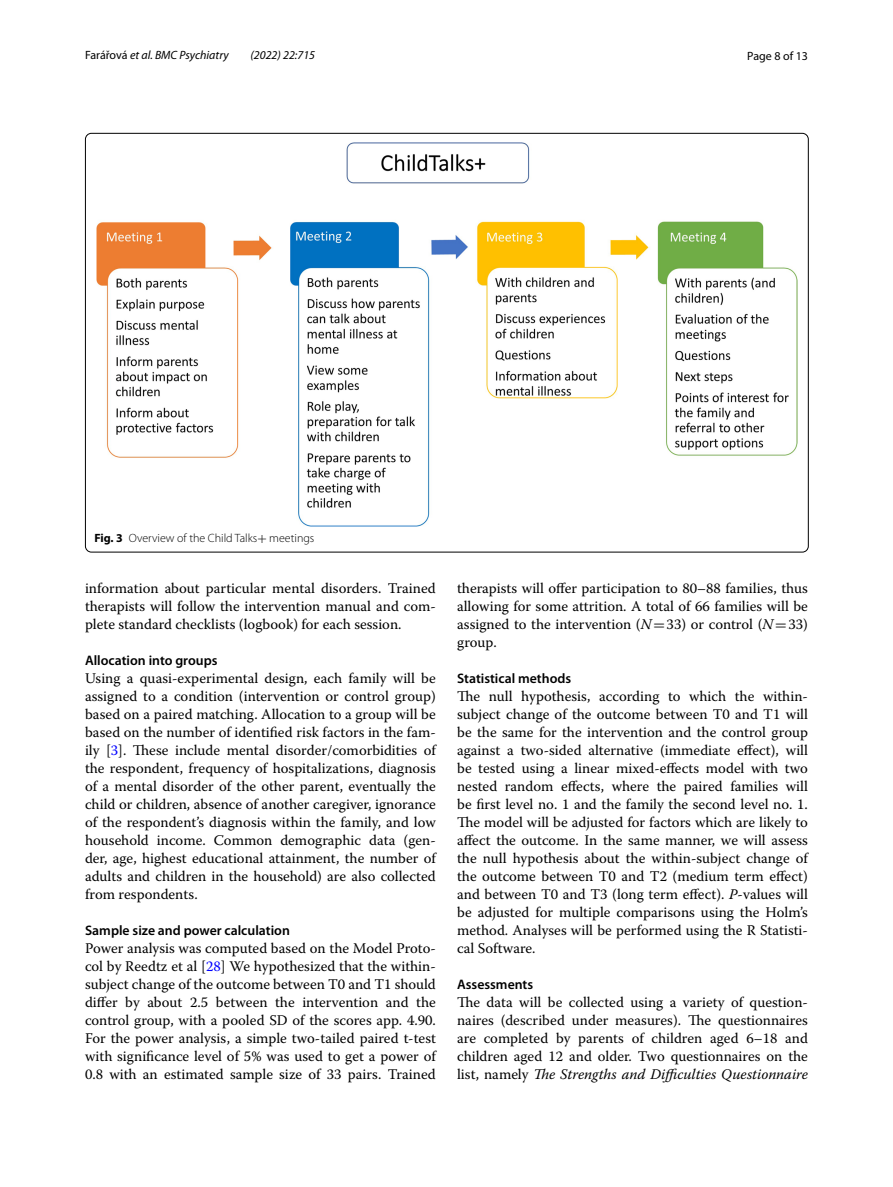
<style>
.page{position:relative;width:893px;height:1187px;background:#fff}
.page>*{position:absolute;margin:0;border:0;box-sizing:border-box;transform-origin:0 0}
.t1{font:14.7px/18px "Warnock Pro";color:#000;text-align:justify}
.t2{font:600 13.8px "Myriad Pro";color:#000}
.t3{font:italic 12px "Myriad Pro";color:#000}
.t4{font:300 12px "Myriad Pro";color:#000}
.t5{font:12px "Myriad Pro";color:#000}
.s1{font-style:normal}
.s2{font-weight:700}
.s3{font-family:"MTSY";font-weight:400}
.s4{color:#00f}
.s5{font-style:italic}
.s6{font-family:"MTSY"}
</style>
<div class="page">
<img style="left:97px;top:142px;width:700px;height:384px">
<p class="t3" style="left:85px;top:48px;width:145px"><span class="s1">Farářová</span> et al. BMC Psychiatry</p>
<p class="t3" style="left:251px;top:48px;width:66px">(2022) 22:715</p>
<p class="t5" style="left:747px;top:48px;width:62px">Page 8 of 13</p>
<p class="t4" style="left:94px;top:531px;width:222px"><span class="s2">Fig. 3</span> Overview of the Child Talks<span class="s3">+</span> meetings</p>
<p class="t1" style="left:85px;top:579px;width:352px">information about particular mental disorders. Trained therapists will follow the intervention manual and com&shy;plete standard checklists (logbook) for each session.</p>
<p class="t2" style="left:85px;top:651px;width:134px">Allocation into groups</p>
<p class="t1" style="left:85px;top:669px;width:352px">Using a quasi-experimental design, each family will be assigned to a condition (intervention or control group) based on a paired matching. Allocation to a group will be based on the number of identified risk factors in the fam&shy;ily [<span class="s4">3</span>]. These include mental disorder/comorbidities of the respondent, frequency of hospitalizations, diagnosis of a mental disorder of the other parent, eventually the child or children, absence of another caregiver, ignorance of the respondent’s diagnosis within the family, and low household income. Common demographic data (gen&shy;der, age, highest educational attainment, the number of adults and children in the household) are also collected from respondents.</p>
<p class="t2" style="left:85px;top:921px;width:206px">Sample size and power calculation</p>
<p class="t1" style="left:85px;top:939px;width:352px">Power analysis was computed based on the Model Proto&shy;col by Reedtz et al [<span class="s4">28</span>] We hypothesized that the within&shy;subject change of the outcome between T0 and T1 should differ by about 2.5 between the intervention and the control group, with a pooled SD of the scores app. 4.90.<br>For the power analysis, a simple two-tailed paired t-test with significance level of 5% was used to get a power of 0.8 with an estimated sample size of 33 pairs. Trained</p>
<p class="t1" style="left:457px;top:579px;width:352px">therapists will offer participation to 80–88 families, thus allowing for some attrition. A total of 66 families will be assigned to the intervention (<span class="s5">N</span><span class="s6">=</span>33) or control (<span class="s5">N</span><span class="s6">=</span>33) group.</p>
<p class="t2" style="left:457px;top:669px;width:116px">Statistical methods</p>
<p class="t1" style="left:457px;top:687px;width:352px">The null hypothesis, according to which the within&shy;subject change of the outcome between T0 and T1 will be the same for the intervention and the control group against a two-sided alternative (immediate effect), will be tested using a linear mixed-effects model with two nested random effects, where the paired families will be first level no. 1 and the family the second level no. 1.<br>The model will be adjusted for factors which are likely to affect the outcome. In the same manner, we will assess the null hypothesis about the within-subject change of the outcome between T0 and T2 (medium term effect) and between T0 and T3 (long term effect). <span class="s5">P</span>-values will be adjusted for multiple comparisons using the Holm’s method. Analyses will be performed using the R Statisti&shy;cal Software.</p>
<p class="t2" style="left:457px;top:975px;width:78px">Assessments</p>
<p class="t1" style="left:457px;top:993px;width:352px">The data will be collected using a variety of question&shy;naires (described under measures). The questionnaires are completed by parents of children aged 6–18 and children aged 12 and older. Two questionnaires on the list, namely <span class="s5">The Strengths and Difficulties Questionnaire</span></p>
</div>
